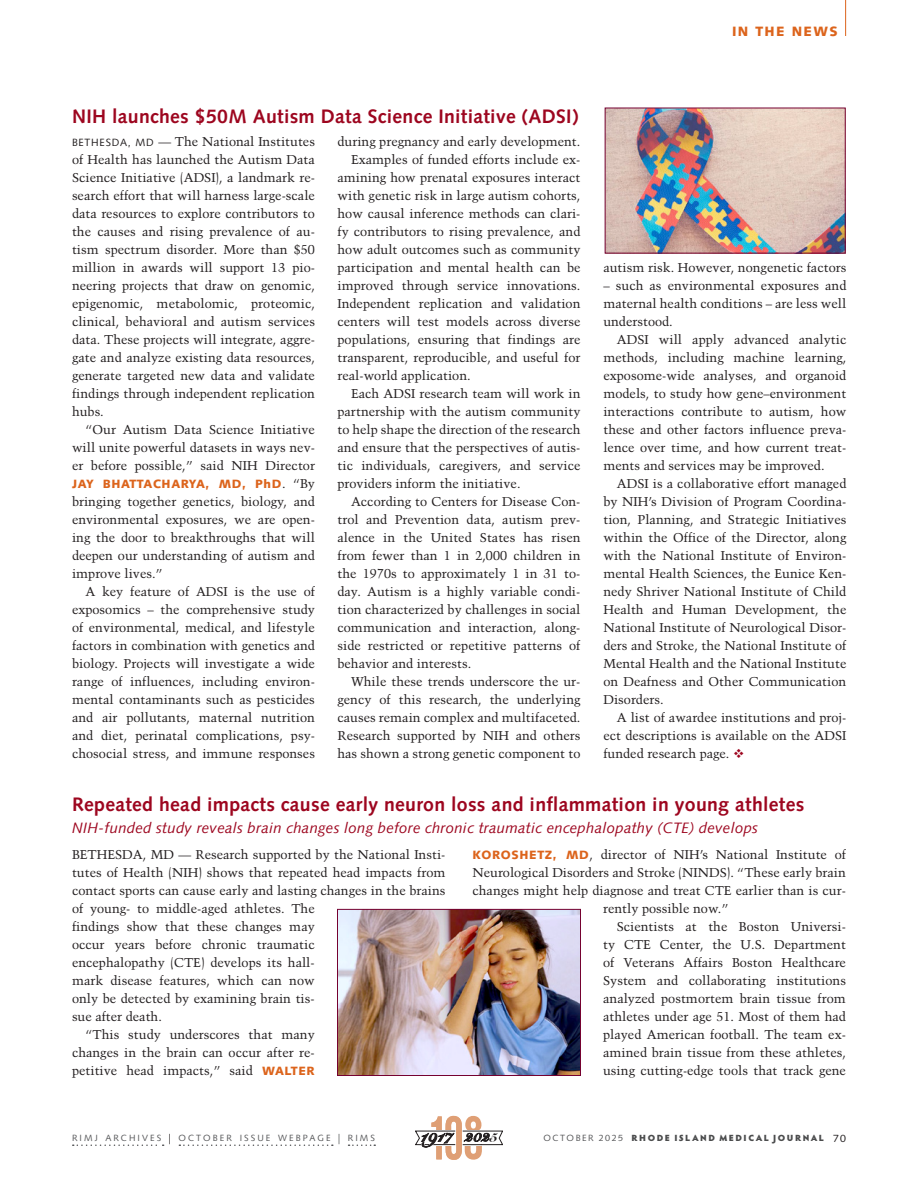
<style>
.page{position:relative;width:918px;height:1188px;background:#fff}
.page>*{position:absolute;margin:0;border:0;box-sizing:border-box;transform-origin:0 0}
.News_Headline_red{font:700 19.5px "Syntax LT Std";letter-spacing:.015em;color:#9d061f}
.People_Headline-italic_subhead{font:italic 15px "Syntax LT Std";letter-spacing:.015em;color:#9d061f}
.dept_orange{font:900 13.5px "Syntax LT Std";letter-spacing:.1em;color:#dc641c}
.People_text__8_5_12{font:12.75px/18px "Trump Mediaeval";color:#231f20;text-align:justify}
.People_text_1st_line{font:12.75px/18px "Trump Mediaeval";color:#231f20;text-align:justify}
.People_text__8_5_12-2{font:900 12px "Syntax LT Std";letter-spacing:.05em;color:#dc641c}
.t1{font:900 9px "Hypatia Sans Pro";letter-spacing:.17em;color:#4b4c4d}
.t2{font:9px "Syntax LT Std";letter-spacing:.23em;color:#57585a}
.s1{font-family:"Syntax LT Std";font-size:10.5px}
.s2{font-family:"Trump Mediaeval";font-weight:400;font-size:12.75px;color:#231f20}
.s3{color:#9d061f}
.s4{font-family:"Syntax LT Std";font-weight:900;font-size:12px;color:#dc641c}
.s5{font-size:13.5px;color:#231f20}
.s6{font-size:13.5px}
.s7{font-family:"Syntax LT Std";font-weight:400;color:#57585a}
.s8{font-family:"Syntax LT Std";font-weight:400;font-size:10.5px;color:#231f20}
</style>
<div class="page">
<hr style="left:845px;top:0;width:1px;height:36px;background:#dc641c">
<img style="left:607px;top:110px;width:236px;height:141px">
<img style="left:339px;top:911px;width:240px;height:163px">
<div style="left:337px;top:909px;width:244px;height:167px;border:1px solid #750130"></div>
<svg style="left:73px;top:1144px;width:91px;height:2px"></svg>
<svg style="left:179px;top:1144px;width:154px;height:2px"></svg>
<svg style="left:349px;top:1144px;width:26px;height:2px"></svg>
<svg style="left:415px;top:1116px;width:88px;height:44px"></svg>
<p class="dept_orange" style="left:732px;top:23px;width:107px">IN THE NEWS</p>
<p class="News_Headline_red" style="left:72px;top:105px;width:508px">NIH launches $50M Autism Data Science Initiative (ADSI)</p>
<p class="People_text_1st_line" style="left:72px;top:133px;width:245px"><span class="s1">BETHESDA, MD</span> — The National Institutes of Health has launched the Autism Data Science Initiative (ADSI), a landmark re&shy;search effort that will harness large-scale data resources to explore contributors to the causes and rising prevalence of au&shy;tism spectrum disorder. More than $50 million in awards will support 13 pio&shy;neering projects that draw on genomic, epigenomic, metabolomic, proteomic, clinical, behavioral and autism services data. These projects will integrate, aggre&shy;gate and analyze existing data resources, generate targeted new data and validate findings through independent replication hubs.</p>
<p class="People_text__8_5_12" style="left:72px;top:421px;width:245px;text-indent:14px">“Our Autism Data Science Initiative will unite powerful datasets in ways nev&shy;er before possible,” said NIH Director</p>
<p class="People_text__8_5_12-2" style="left:72px;top:477px;width:244px">JAY BHATTACHARYA, MD, PhD<span class="s2">. “By</span></p>
<p class="People_text__8_5_12" style="left:72px;top:493px;width:245px">bringing together genetics, biology, and environmental exposures, we are open&shy;ing the door to breakthroughs that will deepen our understanding of autism and improve lives.”</p>
<p class="People_text__8_5_12" style="left:72px;top:583px;width:245px;text-indent:14px">A key feature of ADSI is the use of exposomics – the comprehensive study of environmental, medical, and lifestyle factors in combination with genetics and biology. Projects will investigate a wide range of influences, including environ&shy;mental contaminants such as pesticides and air pollutants, maternal nutrition and diet, perinatal complications, psy&shy;chosocial stress, and immune responses</p>
<p class="People_text__8_5_12" style="left:338px;top:133px;width:245px">during pregnancy and early development.</p>
<p class="People_text__8_5_12" style="left:338px;top:151px;width:245px;text-indent:14px">Examples of funded efforts include ex&shy;amining how prenatal exposures interact with genetic risk in large autism cohorts, how causal inference methods can clari&shy;fy contributors to rising prevalence, and how adult outcomes such as community participation and mental health can be improved through service innovations.<br>Independent replication and validation centers will test models across diverse populations, ensuring that findings are transparent, reproducible, and useful for real-world application.</p>
<p class="People_text__8_5_12" style="left:338px;top:385px;width:245px;text-indent:14px">Each ADSI research team will work in partnership with the autism community to help shape the direction of the research and ensure that the perspectives of autis&shy;tic individuals, caregivers, and service providers inform the initiative.</p>
<p class="People_text__8_5_12" style="left:338px;top:493px;width:245px;text-indent:14px">According to Centers for Disease Con&shy;trol and Prevention data, autism prev&shy;alence in the United States has risen from fewer than 1 in 2,000 children in the 1970s to approximately 1 in 31 to&shy;day. Autism is a highly variable condi&shy;tion characterized by challenges in social communication and interaction, along&shy;side restricted or repetitive patterns of behavior and interests.</p>
<p class="People_text__8_5_12" style="left:338px;top:673px;width:245px;text-indent:14px">While these trends underscore the ur&shy;gency of this research, the underlying causes remain complex and multifaceted.<br>Research supported by NIH and others has shown a strong genetic component to</p>
<p class="People_text__8_5_12" style="left:603px;top:258px;width:245px">autism risk. However, nongenetic factors</p>
<p class="People_text__8_5_12" style="left:603px;top:276px;width:245px">– such as environmental exposures and maternal health conditions – are less well understood.</p>
<p class="People_text__8_5_12" style="left:603px;top:330px;width:245px;text-indent:14px">ADSI will apply advanced analytic methods, including machine learning, exposome-wide analyses, and organoid models, to study how gene–environment interactions contribute to autism, how these and other factors influence preva&shy;lence over time, and how current treat&shy;ments and services may be improved.</p>
<p class="People_text__8_5_12" style="left:603px;top:474px;width:245px;text-indent:14px">ADSI is a collaborative effort managed by NIH’s Division of Program Coordina&shy;tion, Planning, and Strategic Initiatives within the Office of the Director, along with the National Institute of Environ&shy;mental Health Sciences, the Eunice Ken&shy;nedy Shriver National Institute of Child Health and Human Development, the National Institute of Neurological Disor&shy;ders and Stroke, the National Institute of Mental Health and the National Institute on Deafness and Other Communication Disorders.</p>
<p class="People_text__8_5_12" style="left:603px;top:708px;width:245px;text-indent:14px">A list of awardee institutions and proj&shy;ect descriptions is available on the ADSI funded research page. <span class="s3">❖</span></p>
<p class="News_Headline_red" style="left:72px;top:793px;width:734px">Repeated head impacts cause early neuron loss and inflammation in young athletes</p>
<p class="People_Headline-italic_subhead" style="left:72px;top:819px;width:688px">NIH-funded study reveals brain changes long before chronic traumatic encephalopathy (CTE) develops</p>
<p class="People_text_1st_line" style="left:72px;top:845px;width:375px;text-align:left">BETHESDA, MD — Research supported by the National Insti&shy;tutes of Health (NIH) shows that repeated head impacts from contact sports can cause early and lasting changes in the brains of young- to middle-aged athletes. The<br>findings show that these changes may<br>occur years before chronic traumatic<br>encephalopathy (CTE) develops its hall-<br>mark disease features, which can now<br>only be detected by examining brain tis-<br>sue after death.</p>
<p class="People_text__8_5_12" style="left:72px;top:1025px;width:244px;text-indent:14px">“This study underscores that many changes in the brain can occur after re&shy;petitive head impacts,” said <span class="s4">WALTER</span></p>
<p class="People_text__8_5_12" style="left:472px;top:845px;width:375px"><span class="s4">KOROSHETZ, MD</span>, director of NIH’s National Institute of</p>
<p class="People_text__8_5_12" style="left:472px;top:863px;width:375px">Neurological Disorders and Stroke (NINDS). “These early brain</p>
<p class="People_text__8_5_12" style="left:472px;top:881px;width:375px">changes might help diagnose and treat CTE earlier than is cur-</p>
<p class="People_text__8_5_12" style="left:603px;top:899px;width:127px">rently possible now.”</p>
<p class="People_text__8_5_12" style="left:603px;top:917px;width:244px;text-indent:14px">Scientists at the Boston Universi&shy;ty CTE Center, the U.S. Department of Veterans Affairs Boston Healthcare System and collaborating institutions analyzed postmortem brain tissue from athletes under age 51. Most of them had played American football. The team ex&shy;amined brain tissue from these athletes, using cutting-edge tools that track gene</p>
<p class="t2" style="left:72px;top:1132px;width:305px">RIMJ ARCHIVES <span class="s5">|</span> OCTOBER ISSUE WEBPAGE <span class="s6">|</span> RIMS</p>
<p class="t1" style="left:544px;top:1131px;width:304px"><span class="s7">OCTOBER 2025</span> RHODE ISLAND MEDICAL JOURNAL <span class="s8">70</span></p>
</div>
